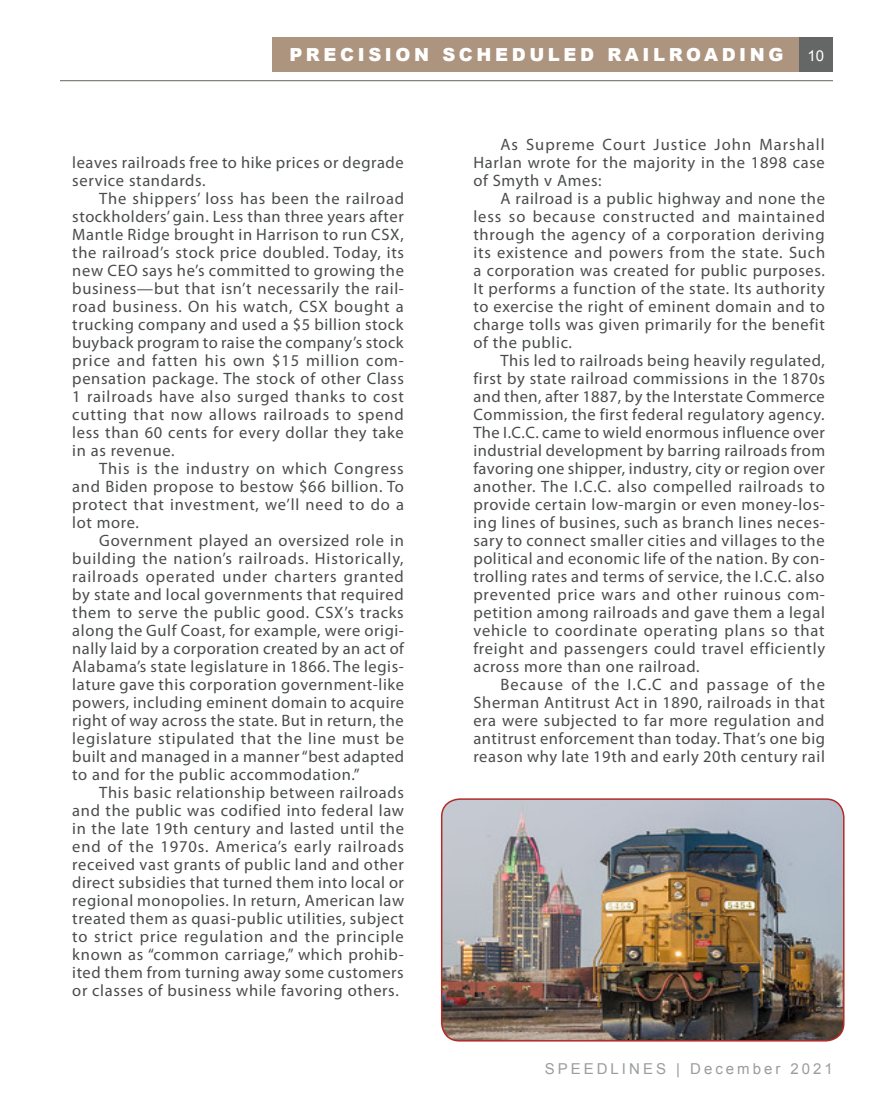
<style>
.page{position:relative;width:893px;height:1106px;background:#fff}
.page>*{position:absolute;margin:0;border:0;box-sizing:border-box;transform-origin:0 0}
.Section_heading_head{font:900 18px "Arial";letter-spacing:.2em;color:#fff}
.Body_no_spacing_but{font:16.5px/18px "Myriad Pro";letter-spacing:.04em;color:#4a4c4c;text-align:justify}
.Footer_Master_page{font:15px "Arial";letter-spacing:.2em;color:#9a9c9e}
.t1{font:15px "Arial";color:#fff}
</style>
<div class="page">
<div style="left:798px;top:38px;width:35px;height:34px;background:#656666"></div>
<hr style="left:60px;top:80px;width:773px;height:1px;background:#73776c">
<div style="left:272px;top:37px;width:526px;height:35px;background:#ad947e"></div>
<img style="left:442px;top:799px;width:402px;height:241px">
<div style="left:441px;top:798px;width:403px;height:243px;border:2px solid #b22b29;border-radius:18px"></div>
<p class="Section_heading_head" style="left:289px;top:42px;width:496px">PRECISION SCHEDULED RAILROADING</p>
<p class="t1" style="left:807px;top:46px;width:18px">10</p>
<p class="Body_no_spacing_but" style="left:72px;top:153px;width:333px">leaves railroads free to hike prices or degrade service standards.</p>
<p class="Body_no_spacing_but" style="left:72px;top:189px;width:333px;text-indent:27px">The shippers’ loss has been the railroad stockholders’ gain. Less than three years after Mantle Ridge brought in Harrison to run CSX, the railroad’s stock price doubled. Today, its new CEO says he’s committed to growing the business—but that isn’t necessarily the rail&shy;road business. On his watch, CSX bought a trucking company and used a $5 billion stock buyback program to raise the company’s stock price and fatten his own $15 million com&shy;pensation package. The stock of other Class 1 railroads have also surged thanks to cost cutting that now allows railroads to spend less than 60 cents for every dollar they take in as revenue.</p>
<p class="Body_no_spacing_but" style="left:72px;top:459px;width:333px;text-indent:27px">This is the industry on which Congress and Biden propose to bestow $66 billion. To protect that investment, we’ll need to do a lot more.</p>
<p class="Body_no_spacing_but" style="left:72px;top:531px;width:333px;text-indent:27px">Government played an oversized role in building the nation’s railroads. Historically, railroads operated under charters granted by state and local governments that required them to serve the public good. CSX’s tracks along the Gulf Coast, for example, were origi&shy;nally laid by a corporation created by an act of Alabama’s state legislature in 1866. The legis&shy;lature gave this corporation government-like powers, including eminent domain to acquire right of way across the state. But in return, the legislature stipulated that the line must be built and managed in a manner “best adapted to and for the public accommodation.”</p>
<p class="Body_no_spacing_but" style="left:72px;top:783px;width:333px;text-indent:27px">This basic relationship between railroads and the public was codified into federal law in the late 19th century and lasted until the end of the 1970s. America’s early railroads received vast grants of public land and other direct subsidies that turned them into local or regional monopolies. In return, American law treated them as quasi-public utilities, subject to strict price regulation and the principle known as “common carriage,” which prohib&shy;ited them from turning away some customers or classes of business while favoring others.</p>
<p class="Body_no_spacing_but" style="left:473px;top:135px;width:353px;text-indent:27px">As Supreme Court Justice John Marshall Harlan wrote for the majority in the 1898 case of Smyth v Ames:</p>
<p class="Body_no_spacing_but" style="left:473px;top:189px;width:353px;text-indent:27px">A railroad is a public highway and none the less so because constructed and maintained through the agency of a corporation deriving its existence and powers from the state. Such a corporation was created for public purposes.<br>It performs a function of the state. Its authority to exercise the right of eminent domain and to charge tolls was given primarily for the benefit of the public.</p>
<p class="Body_no_spacing_but" style="left:473px;top:351px;width:353px;text-indent:27px">This led to railroads being heavily regulated, first by state railroad commissions in the 1870s and then, after 1887, by the Interstate Commerce Commission, the first federal regulatory agency.<br>The I.C.C. came to wield enormous influence over industrial development by barring railroads from favoring one shipper, industry, city or region over another. The I.C.C. also compelled railroads to provide certain low-margin or even money-los&shy;ing lines of busines, such as branch lines neces&shy;sary to connect smaller cities and villages to the political and economic life of the nation. By con&shy;trolling rates and terms of service, the I.C.C. also prevented price wars and other ruinous com&shy;petition among railroads and gave them a legal vehicle to coordinate operating plans so that freight and passengers could travel efficiently across more than one railroad.</p>
<p class="Body_no_spacing_but" style="left:473px;top:675px;width:353px;text-indent:27px">Because of the I.C.C and passage of the Sherman Antitrust Act in 1890, railroads in that era were subjected to far more regulation and antitrust enforcement than today. That’s one big reason why late 19th and early 20th century rail</p>
<p class="Footer_Master_page" style="left:545px;top:1059px;width:290px">SPEEDLINES | December 2021</p>
</div>
